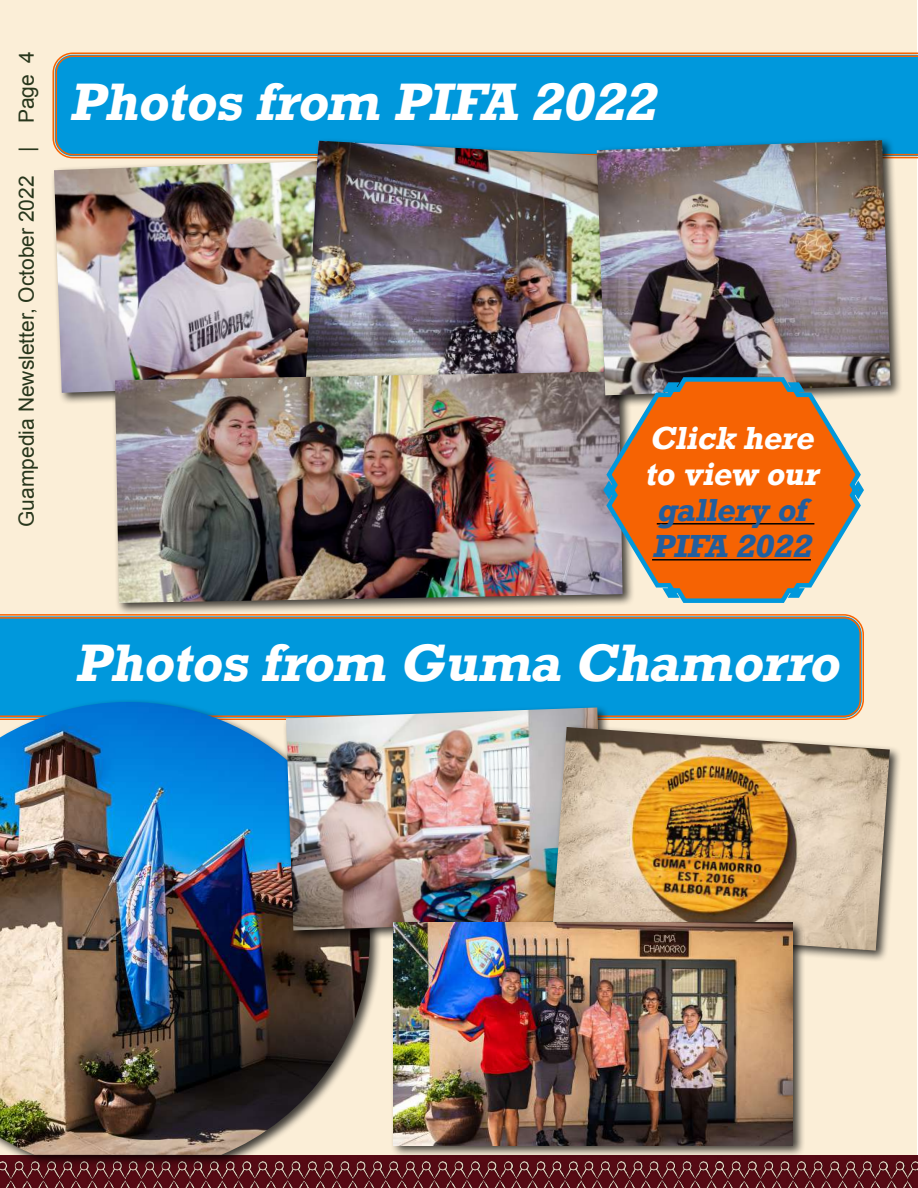
<style>
.page{position:relative;width:918px;height:1188px;background:#fff}
.page>*{position:absolute;margin:0;border:0;box-sizing:border-box;transform-origin:0 0}
.t1{font:italic 700 49.5px "Rockwell";color:#fff}
.t2{font:italic 700 30px/36px "Rockwell";color:#fff}
.t3{font:italic 700 30px/36px "Rockwell";color:#215e9e}
.t4{font:21px "Arial";color:#28361c}
</style>
<div class="page">
<div style="left:1px;top:1px;width:916px;height:1186px;background:#fbeed7"></div>
<img style="left:0;top:1156px;width:717px;height:32px">
<img style="left:717px;top:1156px;width:201px;height:32px">
<svg style="left:53px;top:52px;width:865px;height:106px;background:#c9996f"></svg>
<div style="left:56px;top:56px;width:862px;height:99px;background:#0098dc"></div>
<svg style="left:0;top:614px;width:864px;height:106px;background:#ae9f88"></svg>
<div style="left:0;top:617px;width:861px;height:100px;background:#0098dc"></div>
<div style="left:0;top:698px;width:383px;height:470px;background:#000;opacity:.75"></div>
<img style="left:0;top:702px;width:370px;height:453px">
<div style="left:51px;top:154px;width:372px;height:252px;background:#000;opacity:.75"></div>
<img style="left:54px;top:158px;width:248px;height:235px">
<div style="left:302px;top:137px;width:325px;height:277px;background:#000;opacity:.75"></div>
<img style="left:306px;top:141px;width:287px;height:227px">
<div style="left:112px;top:368px;width:523px;height:248px;background:#000;opacity:.75"></div>
<img style="left:115px;top:371px;width:486px;height:232px">
<div style="left:283px;top:704px;width:334px;height:239px;background:#000;opacity:.75"></div>
<img style="left:286px;top:707px;width:319px;height:223px">
<div style="left:549px;top:723px;width:353px;height:240px;background:#000;opacity:.75"></div>
<img style="left:553px;top:727px;width:337px;height:224px">
<div style="left:390px;top:919px;width:415px;height:239px;background:#000;opacity:.75"></div>
<img style="left:394px;top:922px;width:399px;height:223px">
<div style="left:593px;top:137px;width:310px;height:271px;background:#000;opacity:.75"></div>
<img style="left:597px;top:140px;width:294px;height:255px">
<svg style="left:601px;top:375px;width:266px;height:230px;background:#d87c3e"></svg>
<hr style="left:657px;top:523px;width:157px;height:2px;background:#000">
<hr style="left:652px;top:559px;width:159px;height:2px;background:#000">
<p class="t4" style="left:13px;top:527px;width:477px;rotate:-90deg">Guampedia Newsletter, October 2022 | Page 4</p>
<p class="t1" style="left:69px;top:70px;width:599px">Photos from PIFA 2022</p>
<p class="t2" style="left:645px;top:419px;width:182px">Click here to view our</p>
<p class="t3" style="left:652px;top:491px;width:167px">gallery of<br>PIFA 2022</p>
<p class="t1" style="left:75px;top:631px;width:777px">Photos from Guma Chamorro</p>
</div>
